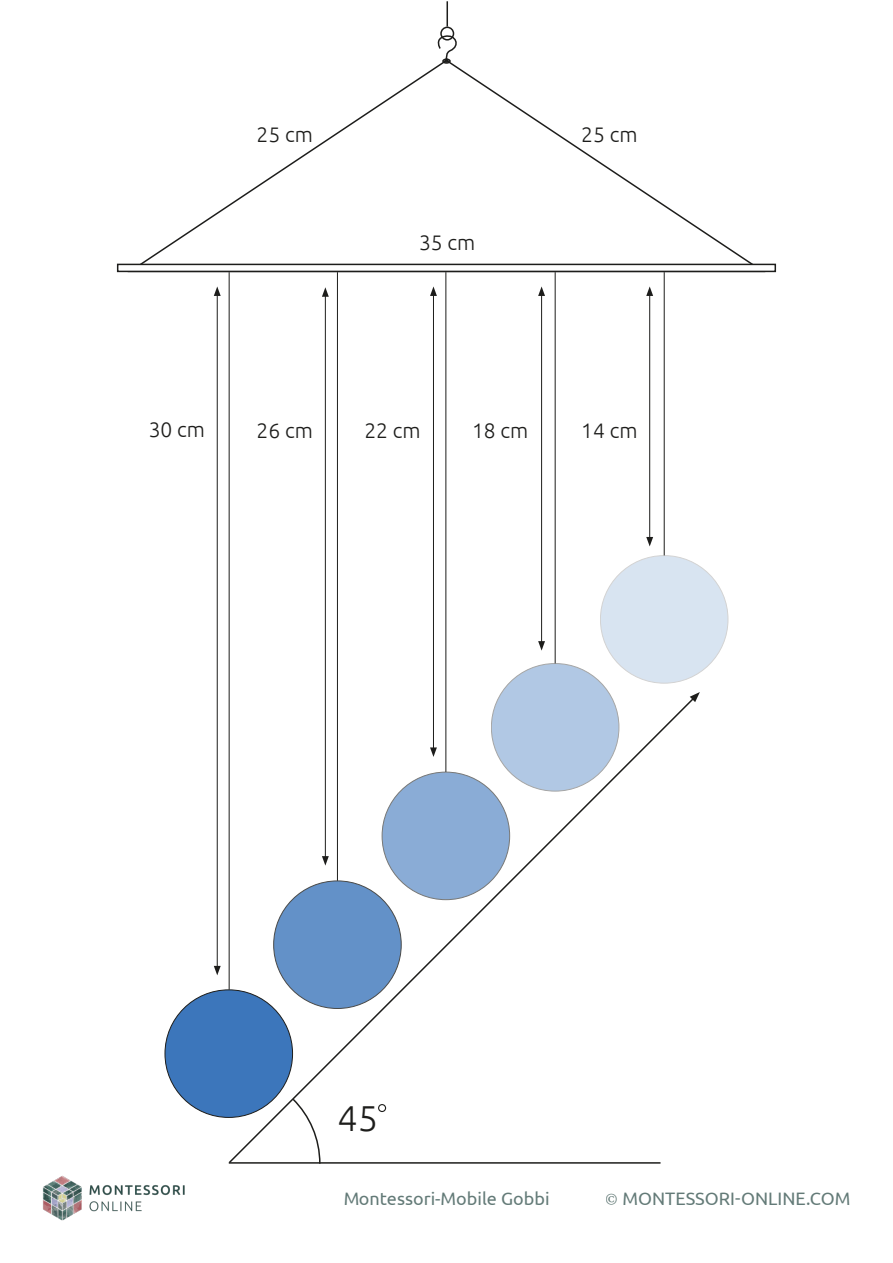
<style>
.page{position:relative;width:893px;height:1263px;background:#fff}
.page>*{position:absolute;margin:0;border:0;box-sizing:border-box;transform-origin:0 0}
.t1{font:300 36px "Ubuntu";color:#1d1d1b}
.t2{font:300 21px "Ubuntu";color:#1d1d1b}
.t3{font:18px "Ubuntu";color:#2f4e4a}
.s1{font-family:"Minion Pro"}
</style>
<div class="page">
<img style="left:43px;top:1175px;width:142px;height:45px">
<svg style="left:125px;top:63px;width:643px;height:210px"></svg>
<svg style="left:227px;top:696px;width:464px;height:468px"></svg>
<svg style="left:690px;top:692px;width:10px;height:10px"></svg>
<div style="left:165px;top:990px;width:128px;height:127px;background:#3c76bb;border-radius:50%"></div>
<div style="left:274px;top:881px;width:127px;height:127px;background:#6391c8;border-radius:50%"></div>
<div style="left:382px;top:772px;width:128px;height:128px;background:#8aacd6;border-radius:50%"></div>
<div style="left:491px;top:663px;width:128px;height:128px;background:#b1c8e4;border-radius:50%"></div>
<div style="left:600px;top:556px;width:128px;height:127px;background:#d8e4f1;border-radius:50%"></div>
<hr style="left:229px;top:1162px;width:431px;height:2px;background:#1d1d1b">
<svg style="left:291px;top:1097px;width:30px;height:67px"></svg>
<div style="left:378px;top:1104px;width:8px;height:8px;border:1px solid #1d1d1b;border-radius:50%"></div>
<div style="left:118px;top:264px;width:657px;height:7px;background:#fff"></div>
<div style="left:117px;top:264px;width:659px;height:8px;border:2px solid #1d1d1b"></div>
<hr style="left:229px;top:272px;width:1px;height:718px;background:#1d1d1b">
<hr style="left:337px;top:272px;width:1px;height:609px;background:#1d1d1b">
<hr style="left:445px;top:272px;width:1px;height:500px;background:#1d1d1b">
<hr style="left:555px;top:272px;width:1px;height:391px;background:#1d1d1b">
<hr style="left:664px;top:272px;width:1px;height:283px;background:#1d1d1b">
<div style="left:440px;top:27px;width:14px;height:14px;border:2px solid #1d1d1b;border-radius:50%"></div>
<svg style="left:437px;top:32px;width:20px;height:31px"></svg>
<hr style="left:446px;top:1px;width:2px;height:26px;background:#1d1d1b">
<div style="left:442px;top:58px;width:9px;height:6px;border:2px solid #1d1d1b;border-radius:50%"></div>
<hr style="left:217px;top:294px;width:1px;height:674px;background:#1d1d1b">
<svg style="left:214px;top:966px;width:7px;height:9px"></svg>
<svg style="left:214px;top:286px;width:7px;height:10px"></svg>
<hr style="left:325px;top:294px;width:1px;height:564px;background:#1d1d1b">
<svg style="left:322px;top:856px;width:7px;height:10px"></svg>
<svg style="left:322px;top:287px;width:7px;height:10px"></svg>
<hr style="left:433px;top:294px;width:1px;height:456px;background:#1d1d1b">
<svg style="left:430px;top:747px;width:7px;height:10px"></svg>
<svg style="left:430px;top:286px;width:7px;height:10px"></svg>
<hr style="left:541px;top:294px;width:1px;height:349px;background:#1d1d1b">
<svg style="left:538px;top:641px;width:7px;height:10px"></svg>
<svg style="left:538px;top:286px;width:7px;height:10px"></svg>
<hr style="left:649px;top:294px;width:1px;height:245px;background:#1d1d1b">
<svg style="left:646px;top:537px;width:7px;height:9px"></svg>
<svg style="left:646px;top:286px;width:7px;height:10px"></svg>
<p class="t2" style="left:257px;top:122px;width:58px">25 cm</p>
<p class="t2" style="left:581px;top:122px;width:58px">25 cm</p>
<p class="t2" style="left:419px;top:230px;width:58px">35 cm</p>
<p class="t2" style="left:149px;top:417px;width:58px">30 cm</p>
<p class="t2" style="left:257px;top:417px;width:58px">26 cm</p>
<p class="t2" style="left:364px;top:417px;width:58px">22 cm</p>
<p class="t2" style="left:472px;top:417px;width:58px">18 cm</p>
<p class="t2" style="left:581px;top:417px;width:58px">14 cm</p>
<p class="t1" style="left:337px;top:1097px;width:42px">45</p>
<p class="t3" style="left:343px;top:1188px;width:208px">Montessori-Mobile Gobbi</p>
<p class="t3" style="left:606px;top:1188px;width:246px"><span class="s1">©</span> MONTESSORI-ONLINE.COM</p>
</div>
